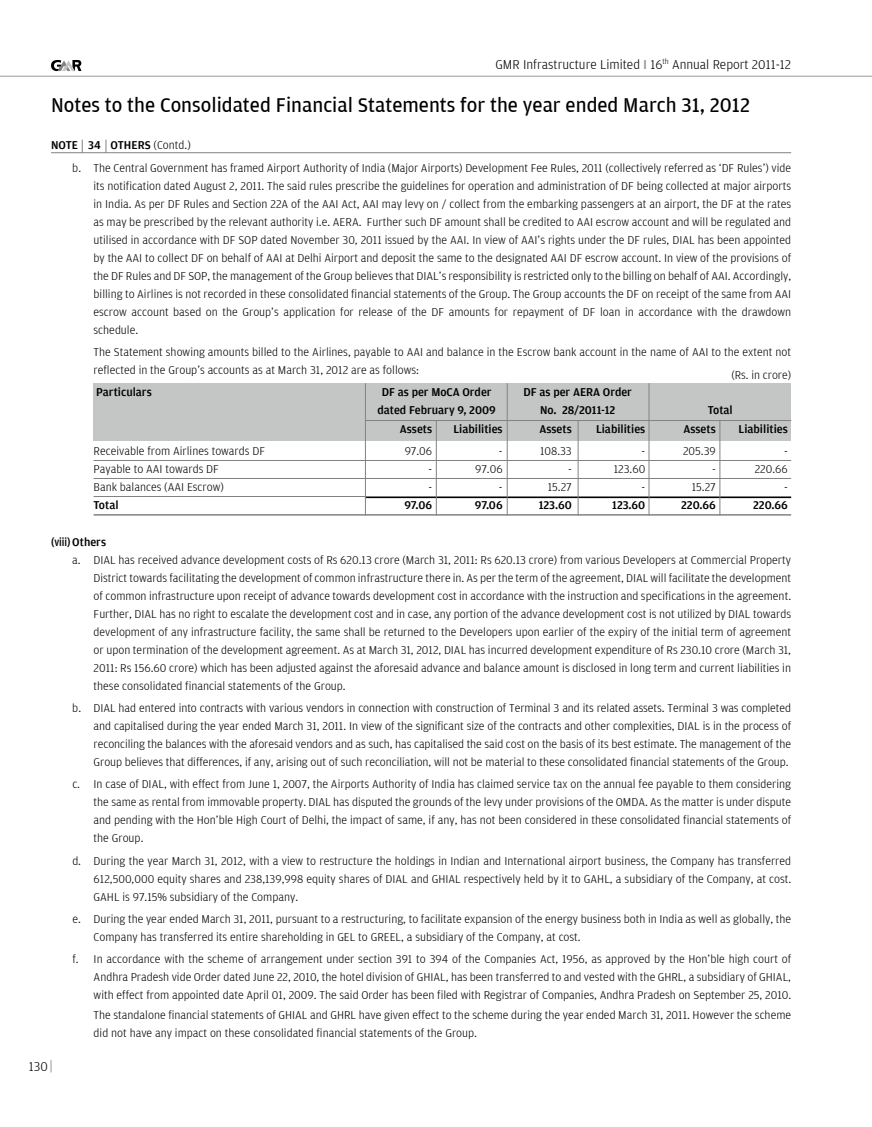
<style>
.page{position:relative;width:872px;height:1127px;background:#fff}
.page>*{position:absolute;margin:0;border:0;box-sizing:border-box;transform-origin:0 0}
.t1{font:21px "Amplitude";color:#000}
.t2{font:300 13.5px "Amplitude";color:#000}
.t3{font:300 12px/18px "Amplitude";color:#000;text-align:justify}
.t4{font:500 12px "Amplitude";color:#000}
.t5{font:500 12px "Amplitude";color:#000;scale:.85 1}
.s1{font-weight:500;color:#989999}
</style>
<div class="page">
<svg style="left:51px;top:60px;width:30px;height:11px"></svg>
<hr style="left:0;top:76px;width:872px;height:1px;background:#989999">
<svg style="left:51px;top:1060px;width:1px;height:12px"></svg>
<hr style="left:51px;top:152px;width:740px;height:1px;background:#818281">
<svg style="left:82px;top:140px;width:1px;height:12px"></svg>
<svg style="left:106px;top:140px;width:1px;height:13px"></svg>
<div style="left:94px;top:383px;width:697px;height:57px;background:#c4c5c5"></div>
<hr style="left:94px;top:460px;width:697px;height:1px;background:#818281">
<hr style="left:94px;top:478px;width:697px;height:1px;background:#818281">
<hr style="left:94px;top:496px;width:697px;height:1px;background:#818281">
<hr style="left:94px;top:514px;width:697px;height:2px;background:#818281">
<hr style="left:366px;top:497px;width:425px;height:1px;background:#000">
<hr style="left:366px;top:420px;width:425px;height:1px;background:#818281">
<hr style="left:365px;top:383px;width:1px;height:132px;background:#818281">
<hr style="left:507px;top:383px;width:1px;height:132px;background:#818281">
<hr style="left:648px;top:383px;width:1px;height:132px;background:#818281">
<hr style="left:436px;top:421px;width:1px;height:94px;background:#818281">
<hr style="left:578px;top:421px;width:1px;height:94px;background:#818281">
<hr style="left:719px;top:421px;width:1px;height:94px;background:#818281">
<p class="t2" style="left:495px;top:57px;width:297px">GMR Infrastructure Limited <span class="s1">I</span> 16<sup>th</sup> Annual Report 2011-12</p>
<p class="t1" style="left:51px;top:94px;width:700px">Notes to the Consolidated Financial Statements for the year ended March 31, 2012</p>
<p class="t3" style="left:72px;top:133px;width:720px;line-height:23.4px;text-indent:81px">(Contd.)<br>b. The Central Government has framed Airport Authority of India (Major Airports) Development Fee Rules, 2011 (collectively referred as ‘DF Rules’) vide</p>
<p class="t3" style="left:94px;top:177px;width:699px">its notification dated August 2, 2011. The said rules prescribe the guidelines for operation and administration of DF being collected at major airports in India. As per DF Rules and Section 22A of the AAI Act, AAI may levy on / collect from the embarking passengers at an airport, the DF at the rates as may be prescribed by the relevant authority i.e. AERA. Further such DF amount shall be credited to AAI escrow account and will be regulated and utilised in accordance with DF SOP dated November 30, 2011 issued by the AAI. In view of AAI’s rights under the DF rules, DIAL has been appointed by the AAI to collect DF on behalf of AAI at Delhi Airport and deposit the same to the designated AAI DF escrow account. In view of the provisions of the DF Rules and DF SOP, the management of the Group believes that DIAL’s responsibility is restricted only to the billing on behalf of AAI. Accordingly, billing to Airlines is not recorded in these consolidated financial statements of the Group. The Group accounts the DF on receipt of the same from AAI escrow account based on the Group’s application for release of the DF amounts for repayment of DF loan in accordance with the drawdown schedule.</p>
<p class="t4" style="left:51px;top:138px;width:14px">Note</p>
<p class="t4" style="left:88px;top:138px;width:38px">34 Others</p>
<p class="t3" style="left:94px;top:343px;width:699px">The Statement showing amounts billed to the Airlines, payable to AAI and balance in the Escrow bank account in the name of AAI to the extent not reflected in the Group’s accounts as at March 31, 2012 are as follows:</p>
<p class="t4" style="left:96px;top:386px;width:57px">Particulars</p>
<p class="t4" style="left:382px;top:386px;width:111px">DF as per MoCA Order</p>
<p class="t4" style="left:523px;top:386px;width:110px">DF as per AERA Order</p>
<p class="t4" style="left:377px;top:404px;width:120px">dated February 9, 2009</p>
<p class="t4" style="left:540px;top:404px;width:77px">No. 28/2011-12</p>
<p class="t4" style="left:708px;top:404px;width:27px">Total</p>
<p class="t3" style="left:731px;top:366px;width:61px">(Rs. in crore)</p>
<p class="t4" style="left:400px;top:422px;width:34px">Assets</p>
<p class="t4" style="left:453px;top:422px;width:51px">Liabilities</p>
<p class="t4" style="left:539px;top:422px;width:34px">Assets</p>
<p class="t4" style="left:596px;top:422px;width:51px">Liabilities</p>
<p class="t4" style="left:683px;top:422px;width:34px">Assets</p>
<p class="t4" style="left:738px;top:422px;width:51px">Liabilities</p>
<p class="t3" style="left:94px;top:442px;width:173px">Receivable from Airlines towards DF</p>
<p class="t3" style="left:405px;top:442px;width:29px">97.06</p>
<p class="t3" style="left:499px;top:442px;width:5px">-</p>
<p class="t3" style="left:540px;top:442px;width:33px">108.33</p>
<p class="t3" style="left:641px;top:442px;width:5px">-</p>
<p class="t3" style="left:683px;top:442px;width:34px">205.39</p>
<p class="t3" style="left:784px;top:442px;width:5px">-</p>
<p class="t3" style="left:94px;top:460px;width:127px">Payable to AAI towards DF</p>
<p class="t3" style="left:428px;top:460px;width:5px">-</p>
<p class="t3" style="left:475px;top:460px;width:29px">97.06</p>
<p class="t3" style="left:568px;top:460px;width:5px">-</p>
<p class="t3" style="left:614px;top:460px;width:33px">123.60</p>
<p class="t3" style="left:712px;top:460px;width:5px">-</p>
<p class="t3" style="left:754px;top:460px;width:35px">220.66</p>
<p class="t3" style="left:94px;top:478px;width:132px">Bank balances (AAI Escrow)</p>
<p class="t3" style="left:428px;top:478px;width:5px">-</p>
<p class="t3" style="left:499px;top:478px;width:5px">-</p>
<p class="t3" style="left:548px;top:478px;width:25px">15.27</p>
<p class="t3" style="left:641px;top:478px;width:5px">-</p>
<p class="t3" style="left:692px;top:478px;width:25px">15.27</p>
<p class="t3" style="left:784px;top:478px;width:5px">-</p>
<p class="t4" style="left:94px;top:498px;width:27px">Total</p>
<p class="t4" style="left:404px;top:498px;width:29px">97.06</p>
<p class="t4" style="left:475px;top:498px;width:29px">97.06</p>
<p class="t4" style="left:539px;top:498px;width:34px">123.60</p>
<p class="t4" style="left:612px;top:498px;width:34px">123.60</p>
<p class="t4" style="left:681px;top:498px;width:36px">220.66</p>
<p class="t4" style="left:753px;top:498px;width:36px">220.66</p>
<p class="t5" style="left:51px;top:535px;width:66px">(viii) Others</p>
<p class="t3" style="left:72px;top:551px;width:720px">a. DIAL has received advance development costs of Rs 620.13 crore (March 31, 2011: Rs 620.13 crore) from various Developers at Commercial Property</p>
<p class="t3" style="left:94px;top:569px;width:699px">District towards facilitating the development of common infrastructure there in. As per the term of the agreement, DIAL will facilitate the development</p>
<p class="t3" style="left:94px;top:587px;width:699px">of common infrastructure upon receipt of advance towards development cost in accordance with the instruction and specifications in the agreement.</p>
<p class="t3" style="left:94px;top:605px;width:699px">Further, DIAL has no right to escalate the development cost and in case, any portion of the advance development cost is not utilized by DIAL towards</p>
<p class="t3" style="left:94px;top:623px;width:699px">development of any infrastructure facility, the same shall be returned to the Developers upon earlier of the expiry of the initial term of agreement</p>
<p class="t3" style="left:94px;top:641px;width:699px">or upon termination of the development agreement. As at March 31, 2012, DIAL has incurred development expenditure of Rs 230.10 crore (March 31,</p>
<p class="t3" style="left:94px;top:659px;width:699px">2011: Rs 156.60 crore) which has been adjusted against the aforesaid advance and balance amount is disclosed in long term and current liabilities in</p>
<p class="t3" style="left:94px;top:677px;width:254px">these consolidated financial statements of the Group.</p>
<p class="t3" style="left:94px;top:699px;width:699px;text-indent:-21px">b. DIAL had entered into contracts with various vendors in connection with construction of Terminal 3 and its related assets. Terminal 3 was completed and capitalised during the year ended March 31, 2011. In view of the significant size of the contracts and other complexities, DIAL is in the process of reconciling the balances with the aforesaid vendors and as such, has capitalised the said cost on the basis of its best estimate. The management of the Group believes that differences, if any, arising out of such reconciliation, will not be material to these consolidated financial statements of the Group.</p>
<p class="t3" style="left:94px;top:775px;width:699px;text-indent:-21px">c. In case of DIAL, with effect from June 1, 2007, the Airports Authority of India has claimed service tax on the annual fee payable to them considering the same as rental from immovable property. DIAL has disputed the grounds of the levy under provisions of the OMDA. As the matter is under dispute and pending with the Hon’ble High Court of Delhi, the impact of same, if any, has not been considered in these consolidated financial statements of the Group.</p>
<p class="t3" style="left:94px;top:852px;width:699px;text-indent:-21px">d. During the year March 31, 2012, with a view to restructure the holdings in Indian and International airport business, the Company has transferred 612,500,000 equity shares and 238,139,998 equity shares of DIAL and GHIAL respectively held by it to GAHL, a subsidiary of the Company, at cost.<br>GAHL is 97.15% subsidiary of the Company.</p>
<p class="t3" style="left:94px;top:910px;width:699px;text-indent:-21px">e. During the year ended March 31, 2011, pursuant to a restructuring, to facilitate expansion of the energy business both in India as well as globally, the<br>Company has transferred its entire shareholding in GEL to GREEL, a subsidiary of the Company, at cost.</p>
<p class="t3" style="left:94px;top:950px;width:699px;text-indent:-21px">f. In accordance with the scheme of arrangement under section 391 to 394 of the Companies Act, 1956, as approved by the Hon’ble high court of Andhra Pradesh vide Order dated June 22, 2010, the hotel division of GHIAL, has been transferred to and vested with the GHRL, a subsidiary of GHIAL, with effect from appointed date April 01, 2009. The said Order has been filed with Registrar of Companies, Andhra Pradesh on September 25, 2010.</p>
<p class="t3" style="left:94px;top:1006px;width:699px">The standalone financial statements of GHIAL and GHRL have given effect to the scheme during the year ended March 31, 2011. However the scheme did not have any impact on these consolidated financial statements of the Group.</p>
<p class="t2" style="left:29px;top:1059px;width:20px">130</p>
</div>
